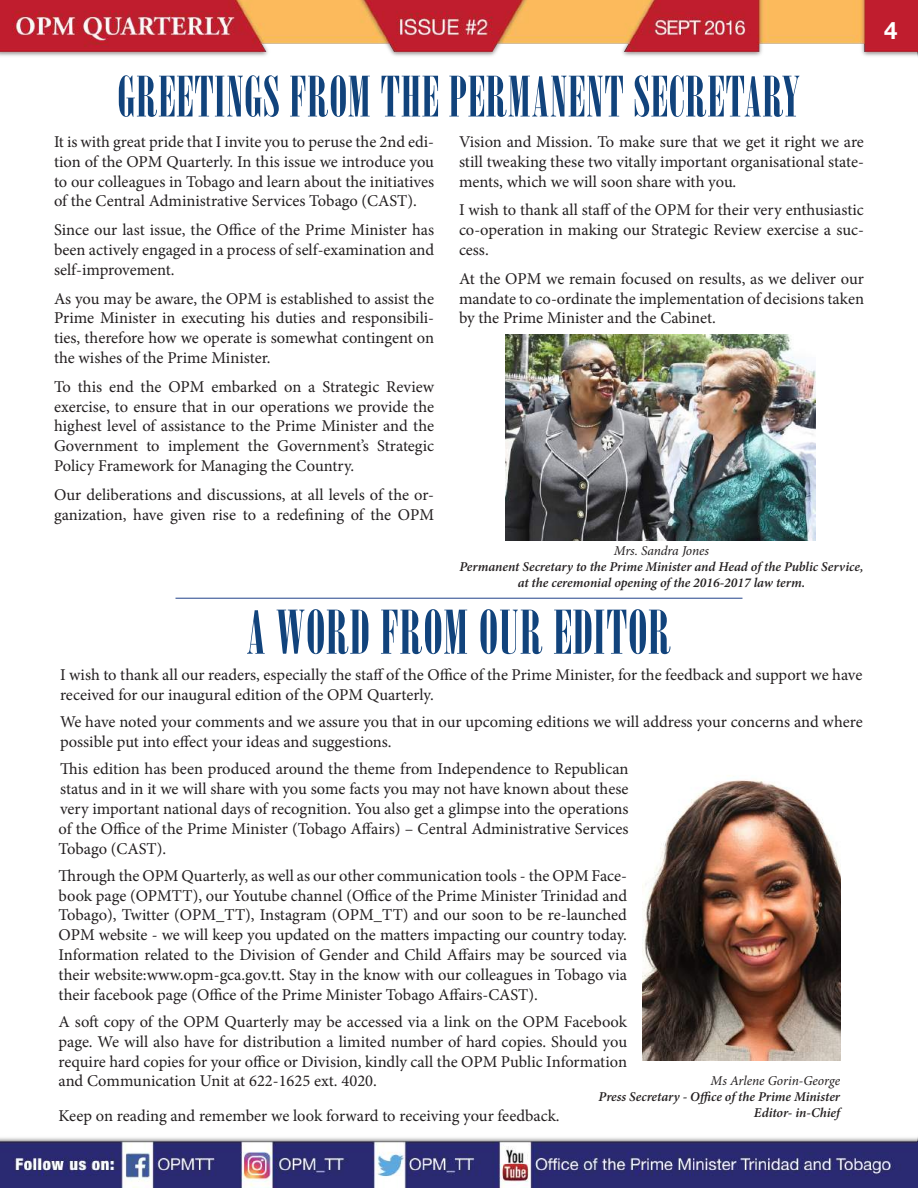
<style>
.page{position:relative;width:918px;height:1188px;background:#fff}
.page>*{position:absolute;margin:0;border:0;box-sizing:border-box;transform-origin:0 0}
.t1{font:60px "Onyx";letter-spacing:.02em;color:#11437c}
.t2{font:55.5px "Onyx";letter-spacing:.02em;color:#11437c}
.t3{font:700 24px "Helvetica Neue";color:#fff}
.t4{font:16.5px/19.8px "Minion Pro";color:#231f20;text-align:justify}
.t5{font:italic 600 13.5px/16.2px "Minion Pro";letter-spacing:-.005em;color:#231f20;text-align:right}
.t6{font:italic 13.5px "Minion Pro";letter-spacing:-.005em;color:#231f20}
</style>
<div class="page">
<img style="left:0;top:0;width:917px;height:1188px">
<img style="left:917px;top:0;width:1px;height:1188px">
<img style="left:505px;top:334px;width:311px;height:206px">
<hr style="left:176px;top:598px;width:566px;height:1px;background:#21428a">
<img style="left:643px;top:764px;width:197px;height:297px">
<h2 class="t2" style="left:118px;top:65px;width:684px">GREETINGS FROM THE PERMANENT SECRETARY</h2>
<p class="t4" style="left:54px;top:132px;width:382px">It is with great pride that I invite you to peruse the 2nd edi&shy;tion of the OPM Quarterly. In this issue we introduce you to our colleagues in Tobago and learn about the initiatives of the Central Administrative Services Tobago (CAST).</p>
<p class="t4" style="left:54px;top:220px;width:382px">Since our last issue, the Office of the Prime Minister has been actively engaged in a process of self-examination and self-improvement.</p>
<p class="t4" style="left:54px;top:289px;width:382px">As you may be aware, the OPM is established to assist the Prime Minister in executing his duties and responsibili&shy;ties, therefore how we operate is somewhat contingent on the wishes of the Prime Minister.</p>
<p class="t4" style="left:54px;top:377px;width:382px">To this end the OPM embarked on a Strategic Review exercise, to ensure that in our operations we provide the highest level of assistance to the Prime Minister and the Government to implement the Government’s Strategic Policy Framework for Managing the Country.</p>
<p class="t4" style="left:54px;top:485px;width:382px">Our deliberations and discussions, at all levels of the or&shy;ganization, have given rise to a redefining of the OPM</p>
<p class="t4" style="left:459px;top:132px;width:406px">Vision and Mission. To make sure that we get it right we are still tweaking these two vitally important organisational state&shy;ments, which we will soon share with you.</p>
<p class="t4" style="left:459px;top:200px;width:406px">I wish to thank all staff of the OPM for their very enthusiastic co-operation in making our Strategic Review exercise a suc&shy;cess.</p>
<p class="t4" style="left:459px;top:269px;width:407px">At the OPM we remain focused on results, as we deliver our mandate to co-ordinate the implementation of decisions taken by the Prime Minister and the Cabinet.</p>
<p class="t6" style="left:614px;top:542px;width:97px">Mrs. Sandra Jones</p>
<p class="t5" style="left:460px;top:559px;width:405px;text-align:center">Permanent Secretary to the Prime Minister and Head of the Public Service, at the ceremonial opening of the 2016-2017 law term.</p>
<h1 class="t1" style="left:247px;top:598px;width:426px">A WORD FROM OUR EDITOR</h1>
<p class="t4" style="left:60px;top:665px;width:804px">I wish to thank all our readers, especially the staff of the Office of the Prime Minister, for the feedback and support we have received for our inaugural edition of the OPM Quarterly.</p>
<p class="t4" style="left:60px;top:712px;width:804px">We have noted your comments and we assure you that in our upcoming editions we will address your concerns and where possible put into effect your ideas and suggestions.</p>
<p class="t4" style="left:59px;top:759px;width:572px">This edition has been produced around the theme from Independence to Republican status and in it we will share with you some facts you may not have known about these very important national days of recognition. You also get a glimpse into the operations of the Office of the Prime Minister (Tobago Affairs) – Central Administrative Services Tobago (CAST).</p>
<p class="t4" style="left:59px;top:866px;width:570px">Through the OPM Quarterly, as well as our other communication tools - the OPM Face&shy;book page (OPMTT), our Youtube channel (Office of the Prime Minister Trinidad and Tobago), Twitter (OPM_TT), Instagram (OPM_TT) and our soon to be re-launched OPM website - we will keep you updated on the matters impacting our country today.<br>Information related to the Division of Gender and Child Affairs may be sourced via their website:www.opm-gca.gov.tt. Stay in the know with our colleagues in Tobago via their facebook page (Office of the Prime Minister Tobago Affairs-CAST).</p>
<p class="t4" style="left:59px;top:1012px;width:570px">A soft copy of the OPM Quarterly may be accessed via a link on the OPM Facebook page. We will also have for distribution a limited number of hard copies. Should you require hard copies for your office or Division, kindly call the OPM Public Information and Communication Unit at 622-1625 ext. 4020.</p>
<p class="t4" style="left:59px;top:1106px;width:503px">Keep on reading and remember we look forward to receiving your feedback.</p>
<p class="t6" style="left:711px;top:1071px;width:131px">Ms Arlene Gorin-George</p>
<p class="t5" style="left:599px;top:1089px;width:243px">Press Secretary - Office of the Prime Minister<br>Editor- in-Chief</p>
<h3 class="t3" style="left:884px;top:15px;width:15px">4</h3>
</div>
